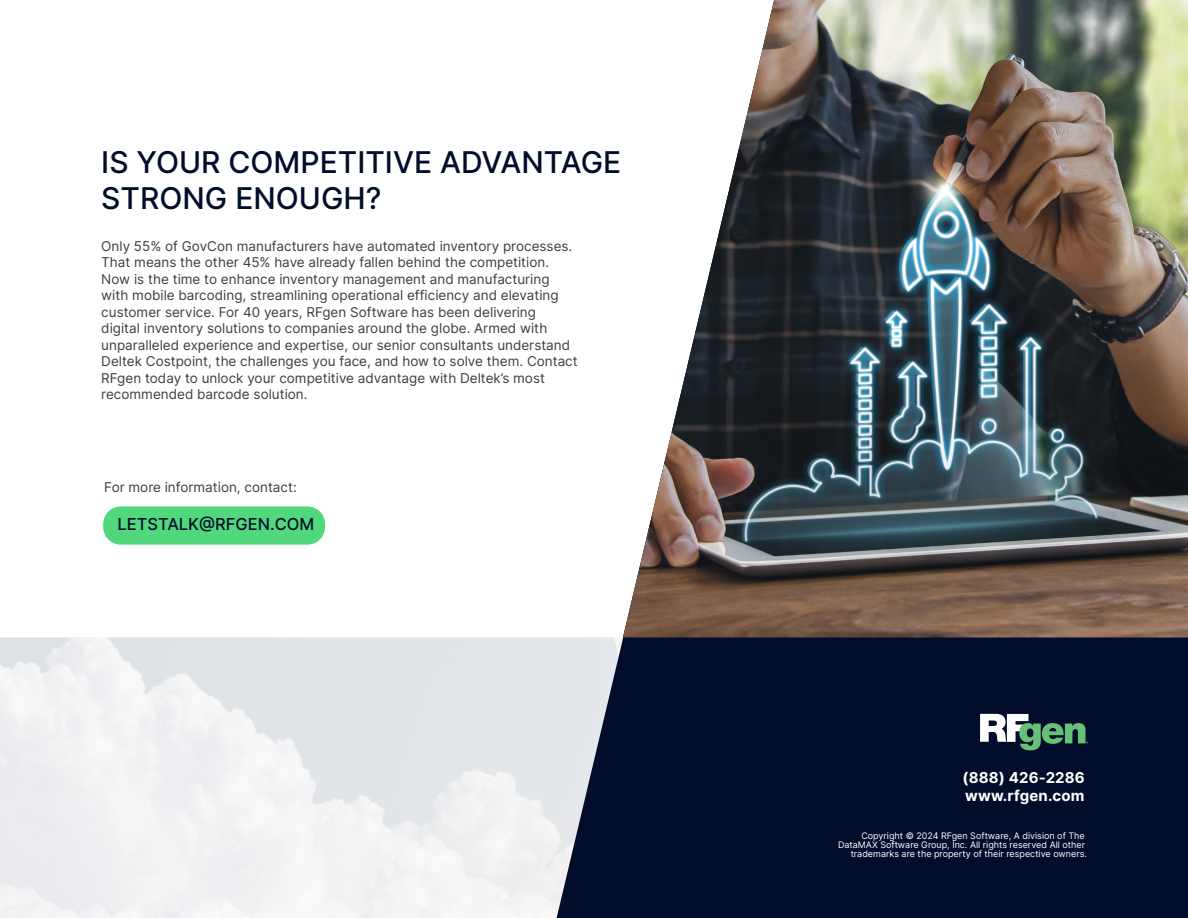
<style>
.page{position:relative;width:1188px;height:918px;background:#fff}
.page>*{position:absolute;margin:0;border:0;box-sizing:border-box;transform-origin:0 0}
.t1{font:500 30px/36px "Inter";color:#020d2b}
.t2{font:500 16.5px "Inter";color:#020d2b}
.sources{font:700 15px/18px "Inter";letter-spacing:.01em;color:#fff}
.body{font:13.5px/16.5px "Inter";color:#3e3e3f}
.sources-2{font:9px/9px "Inter";color:#fff;text-align:right}
</style>
<div class="page">
<div style="left:557px;top:637px;width:631px;height:281px;background:#020d2b"></div>
<svg style="left:980px;top:714px;width:108px;height:36px"></svg>
<img style="left:623px;top:0;width:565px;height:638px">
<div style="left:103px;top:506px;width:223px;height:39px;background:#51d87d;border-radius:18px"></div>
<div style="left:102px;top:506px;width:224px;height:40px;border:1px solid #fff;border-radius:18px"></div>
<p class="t1" style="left:101px;top:144px;width:521px">IS YOUR COMPETITIVE ADVANTAGE<br>STRONG ENOUGH?</p>
<p class="body" style="left:101px;top:237px;width:478px">Only 55% of GovCon manufacturers have automated inventory processes.<br>That means the other 45% have already fallen behind the competition.<br>Now is the time to enhance inventory management and manufacturing with mobile barcoding, streamlining operational efficiency and elevating customer service. For 40 years, RFgen Software has been delivering digital inventory solutions to companies around the globe. Armed with unparalleled experience and expertise, our senior consultants understand Deltek Costpoint, the challenges you face, and how to solve them. Contact RFgen today to unlock your competitive advantage with Deltek’s most recommended barcode solution.</p>
<p class="body" style="left:104px;top:478px;width:194px">For more information, contact:</p>
<p class="t2" style="left:117px;top:512px;width:198px">LETSTALK@RFGEN.COM</p>
<p class="sources" style="left:962px;top:769px;width:124px">(888) 426-2286 www.rfgen.com</p>
<p class="sources-2" style="left:838px;top:831px;width:250px">Copyright © 2024 RFgen Software, A division of The<br>DataMAX Software Group, Inc. All rights reserved All other trademarks are the property of their respective owners.</p>
</div>
